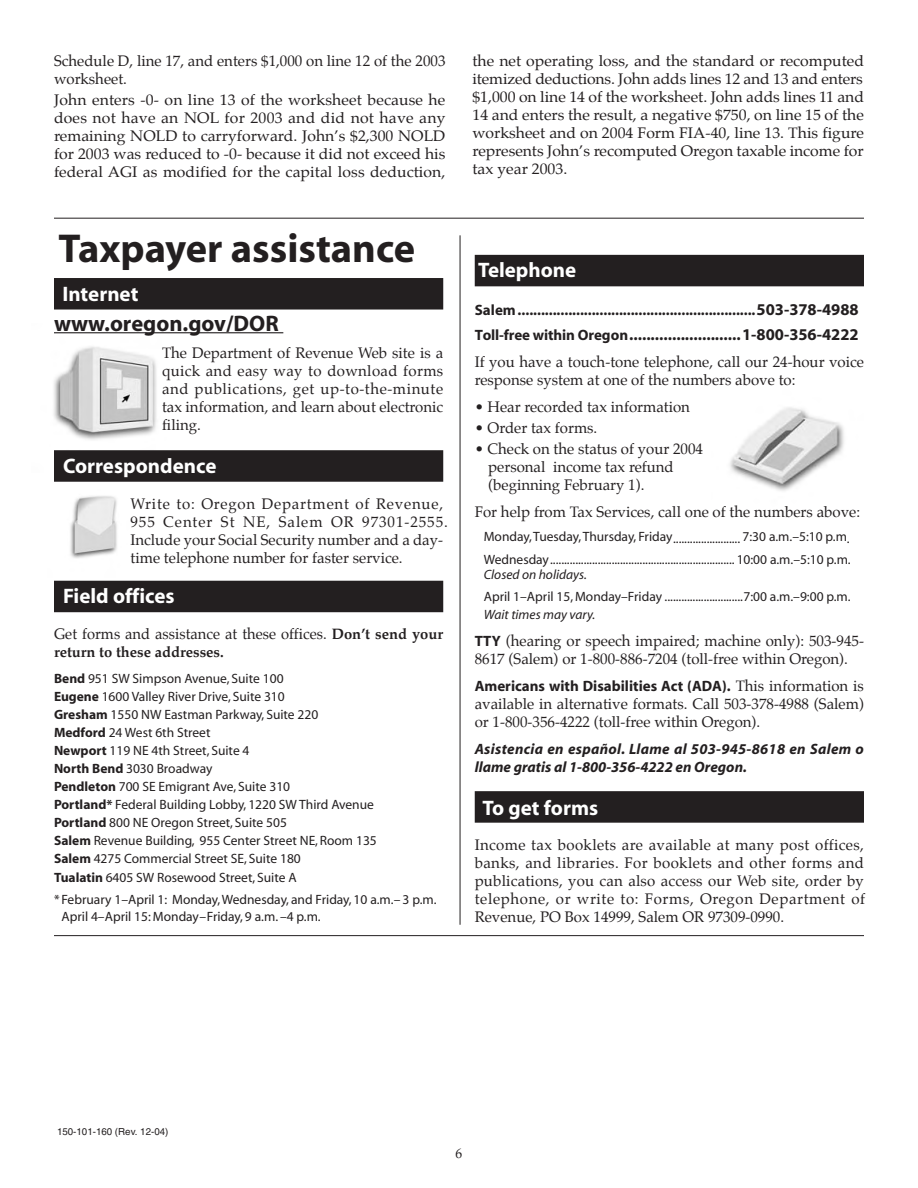
<style>
.page{position:relative;width:918px;height:1188px;background:#fff}
.page>*{position:absolute;margin:0;border:0;box-sizing:border-box;transform-origin:0 0}
.t1{font:700 40.5px "Myriad";color:#231f20}
.t2{font:700 22.5px "Myriad";color:#231f20}
.t3{font:700 21px "Myriad";color:#fff}
.t4{font:700 16.5px "Myriad";color:#231f20}
.t5{font:15px/18px "Palatino";color:#231f20}
.t6{font:15px/18px "Palatino";color:#231f20;text-align:justify;scale:1.05 1}
.t7{font:700 15px "Myriad";color:#231f20}
.t8{font:italic 700 15px/18px "Myriad";letter-spacing:.02em;color:#231f20}
.t9{font:13.5px/18.1px "Myriad";color:#231f20}
.t10{font:italic 13.5px "Myriad";color:#231f20}
.t11{font:13.5px "Palatino";color:#231f20}
.t12{font:9.75px "Helvetica";color:#231f20}
.s1{font-weight:700}
.s2{font-size:16.5px}
.s3{font-size:15px}
.s4{font-family:"Myriad";font-weight:700}
.s5{font-family:"Palatino";font-weight:400}
</style>
<div class="page">
<img style="left:730px;top:407px;width:114px;height:84px">
<img style="left:53px;top:333px;width:130px;height:107px">
<img style="left:70px;top:496px;width:47px;height:62px">
<div style="left:54px;top:278px;width:389px;height:32px;background:#231f20"></div>
<div style="left:54px;top:450px;width:389px;height:32px;background:#231f20"></div>
<div style="left:54px;top:581px;width:389px;height:31px;background:#231f20"></div>
<hr style="left:54px;top:332px;width:229px;height:1px;background:#231f20">
<div style="left:475px;top:255px;width:389px;height:31px;background:#231f20"></div>
<hr style="left:460px;top:235px;width:1px;height:690px;background:#231f20">
<div style="left:475px;top:791px;width:389px;height:32px;background:#231f20"></div>
<hr style="left:54px;top:935px;width:810px;height:1px;background:#231f20">
<hr style="left:54px;top:218px;width:810px;height:1px;background:#231f20">
<p class="t5" style="left:54px;top:53px;width:393px">Schedule D, line 17, and enters $1,000 on line 12 of the 2003 worksheet.</p>
<p class="t6" style="left:54px;top:92px;width:374px">John enters -0- on line 13 of the worksheet because he does not have an NOL for 2003 and did not have any remaining NOLD to carryforward. John’s $2,300 NOLD for 2003 was re duced to -0- because it did not exceed his federal AGI as modified for the capital loss deduction,</p>
<h1 class="t1" style="left:58px;top:233px;width:358px">Taxpayer assistance</h1>
<h3 class="t3" style="left:62px;top:286px;width:77px">Internet</h3>
<h2 class="t2" style="left:54px;top:315px;width:226px">www.oregon.gov/DOR</h2>
<p class="t5" style="left:162px;top:344px;width:283px;text-align:justify">The Department of Rev e nue Web site is a quick and easy way to download forms and publications, get up-to-the-minute tax in for ma tion, and learn about electronic fil ing.</p>
<h3 class="t3" style="left:63px;top:458px;width:155px">Correspondence</h3>
<p class="t5" style="left:130px;top:496px;width:319px">Write to: Oregon Department of Revenue, 955 Cen ter St NE, Sa lem OR 97301-2555.<br>Include your So cial Se cu ri ty num ber and a day&shy;time tele phone num ber for fast er service.</p>
<h3 class="t3" style="left:63px;top:588px;width:113px">Field offices</h3>
<p class="t5" style="left:54px;top:626px;width:391px">Get forms and assistance at these offices. <span class="s1">Don’t send your re turn to these ad dress es.</span></p>
<p class="t9" style="left:54px;top:670px;width:324px"><span class="s1">Bend</span> 951 SW Simpson Avenue, Suite 100<br><span class="s1">Eugene</span> 1600 Valley River Drive, Suite 310<br><span class="s1">Gresham</span> 1550 NW Eastman Parkway, Suite 220<br><span class="s1">Medford</span> 24 West 6th Street<br><span class="s1">Newport</span> 119 NE 4th Street, Suite 4<br><span class="s1">North Bend</span> 3030 Broadway<br><span class="s1">Pendleton</span> 700 SE Emigrant Ave, Suite 310<br><span class="s1">Portland*</span> Federal Building Lobby, 1220 SW Third Avenue <span class="s1">Portland</span> 800 NE Oregon Street, Suite 505<br><span class="s1">Salem</span> Revenue Building, 955 Center Street NE, Room 135<br><span class="s1">Salem</span> 4275 Com mer cial Street SE, Suite 180<br><span class="s1">Tualatin</span> 6405 SW Rosewood Street, Suite A</p>
<p class="t9" style="left:62px;top:892px;width:377px;line-height:17.5px;text-indent:-8px">* February 1–April 1: Monday, Wednesday, and Friday, 10 a.m.– 3 p.m.<br>April 4–April 15: Mon day–Fri day, 9 a.m. –4 p.m.</p>
<p class="t6" style="left:472px;top:53px;width:374px">the net op er at ing loss, and the standard or recomputed item ized de duc tions. John adds lines 12 and 13 and enters $1,000 on line 14 of the worksheet. John adds lines 11 and 14 and enters the result, a negative $750, on line 15 of the worksheet and on 2004 Form FIA-40, line 13. This fig ure rep re sents John’s re com put ed Or e gon tax able in come for tax year 2003.</p>
<h3 class="t3" style="left:478px;top:262px;width:100px">Telephone</h3>
<p class="t7" style="left:475px;top:304px;width:386px">Salem .............................................................<span class="s2">503-378-4988</span></p>
<p class="t4" style="left:475px;top:329px;width:386px"><span class="s3">Toll-free within Or e gon</span>..........................1-800-356-4222</p>
<p class="t5" style="left:475px;top:354px;width:391px">If you have a touch-tone telephone, call our 24-hour voice re sponse sys tem at one of the numbers above to:</p>
<p class="t5" style="left:475px;top:399px;width:217px">• Hear re cord ed tax information</p>
<p class="t5" style="left:475px;top:420px;width:124px">• Order tax forms.</p>
<p class="t5" style="left:488px;top:441px;width:216px;text-indent:-14px">• Check on the sta tus of your 2004 personal in come tax re fund (beginning February 1).</p>
<p class="t5" style="left:475px;top:504px;width:387px">For help from Tax Services, call one of the numbers above:</p>
<p class="t9" style="left:484px;top:527px;width:369px;line-height:22.5px">Monday, Tuesday, Thursday, Friday........................ 7:30 a.m.–5:10 p.m.<br>Wednesday.................................................................. 10:00 a.m.–5:10 p.m.</p>
<p class="t10" style="left:484px;top:569px;width:105px">Closed on holidays.</p>
<p class="t9" style="left:484px;top:589px;width:368px">April 1–April 15, Monday–Friday ............................7:00 a.m.–9:00 p.m.</p>
<p class="t10" style="left:484px;top:610px;width:113px">Wait times may vary.</p>
<p class="t5" style="left:475px;top:633px;width:391px"><span class="s4">TTY</span> (hear ing or speech impaired; machine only): 503-945-<br>8617 (Salem) or 1-800-886-7204 (toll-free within Oregon).</p>
<p class="t7" style="left:475px;top:681px;width:391px">Americans with Disabilities Act (ADA). <span class="s5">This in for ma tion is</span></p>
<p class="t5" style="left:475px;top:696px;width:391px">available in alternative formats. Call 503-378-4988 (Sa lem) or 1-800-356-4222 (toll-free within Oregon).</p>
<p class="t8" style="left:475px;top:742px;width:391px">Asistencia en español. Llame al 503-945-8618 en Salem o llame gratis al 1-800-356-4222 en Oregon.</p>
<h3 class="t3" style="left:482px;top:800px;width:117px">To get forms</h3>
<p class="t5" style="left:475px;top:837px;width:392px;text-align:justify">Income tax booklets are available at many post of fic es, banks, and libraries. For booklets and other forms and publications, you can also access our Web site, order by telephone, or write to: Forms, Or e gon Department of Revenue, PO Box 14999, Salem OR 97309-0990.</p>
<p class="t12" style="left:57px;top:1128px;width:113px">150-101-160 (Rev. 12-04)</p>
<p class="t11" style="left:456px;top:1147px;width:8px">6</p>
</div>
